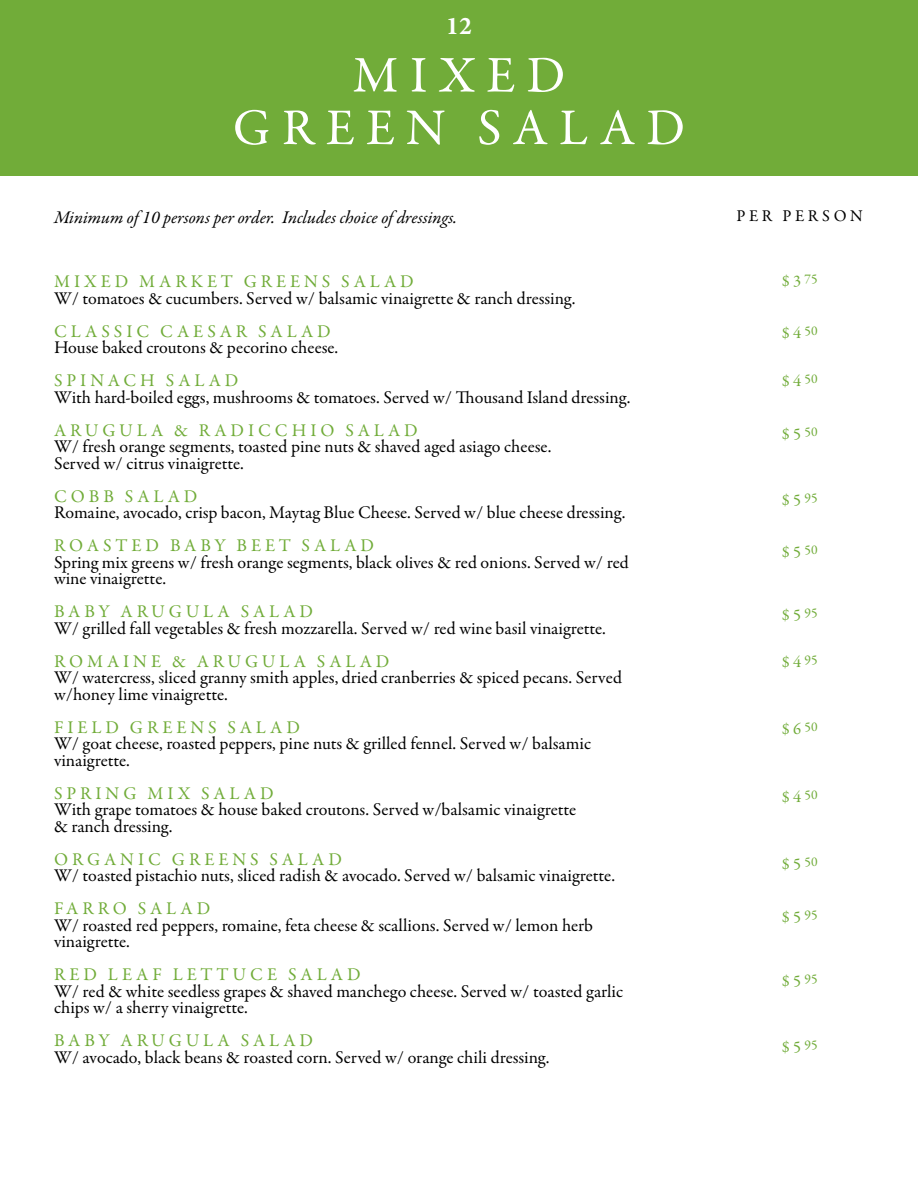
<style>
.page{position:relative;width:918px;height:1188px;background:#fff}
.page>*{position:absolute;margin:0;border:0;box-sizing:border-box;transform-origin:0 0}
.t1{font:51.6px/52.5px "Garamond Premr Pro";letter-spacing:.22em;color:#fff;text-align:center}
.t2{font:700 25.5px "Minion Pro";color:#fff}
.t3{font:18px/16.5px "Garamond Premr Pro";color:#000}
.t4{font:18px "Garamond Premr Pro";letter-spacing:.22em;color:#71ac39}
.t5{font:italic 18px "Garamond Premr Pro";color:#000}
.t6{font:16.5px "Garamond Premr Pro";color:#71ac39}
.t7{font:16.5px "Garamond Premr Pro";letter-spacing:.22em;color:#000}
</style>
<div class="page">
<div style="left:0;top:0;width:918px;height:176px;background:#71ac39"></div>
<h2 class="t2" style="left:446px;top:8px;width:27px">12</h2>
<h1 class="t1" style="left:233px;top:50px;width:454px">MIXED<br>GREEN SALAD</h1>
<p class="t5" style="left:54px;top:206px;width:405px">Minimum of 10 persons per order. Includes choice of dressings.</p>
<p class="t4" style="left:54px;top:271px;width:361px">MIXED MARKET GREENS SALAD</p>
<p class="t3" style="left:54px;top:290px;width:523px">W/ tomatoes &amp; cucumbers. Served w/ balsamic vinaigrette &amp; ranch dressing.</p>
<p class="t4" style="left:54px;top:320px;width:278px">CLASSIC CAESAR SALAD</p>
<p class="t3" style="left:54px;top:340px;width:286px">House baked croutons &amp; pecorino cheese.</p>
<p class="t4" style="left:54px;top:370px;width:186px">SPINACH SALAD</p>
<p class="t3" style="left:54px;top:389px;width:578px">With hard-boiled eggs, mushrooms &amp; tomatoes. Served w/ Thousand Island dressing.</p>
<p class="t4" style="left:54px;top:419px;width:365px">ARUGULA &amp; RADICCHIO SALAD</p>
<p class="t3" style="left:54px;top:439px;width:499px">W/ fresh orange segments, toasted pine nuts &amp; shaved aged asiago cheese.<br>Served w/ citrus vinaigrette.</p>
<p class="t4" style="left:54px;top:485px;width:145px">COBB SALAD</p>
<p class="t3" style="left:54px;top:505px;width:573px">Romaine, avocado, crisp bacon, Maytag Blue Cheese. Served w/ blue cheese dressing.</p>
<p class="t4" style="left:54px;top:535px;width:322px">ROASTED BABY BEET SALAD</p>
<p class="t3" style="left:54px;top:554px;width:576px">Spring mix greens w/ fresh orange segments, black olives &amp; red onions. Served w/ red wine vinaigrette.</p>
<p class="t4" style="left:54px;top:601px;width:261px">BABY ARUGULA SALAD</p>
<p class="t3" style="left:54px;top:620px;width:554px">W/ grilled fall vegetables &amp; fresh mozzarella. Served w/ red wine basil vinaigrette.</p>
<p class="t4" style="left:54px;top:650px;width:337px">ROMAINE &amp; ARUGULA SALAD</p>
<p class="t3" style="left:54px;top:670px;width:569px">W/ watercress, sliced granny smith apples, dried cranberries &amp; spiced pecans. Served w/honey lime vinaigrette.</p>
<p class="t4" style="left:54px;top:716px;width:247px">FIELD GREENS SALAD</p>
<p class="t3" style="left:54px;top:736px;width:539px">W/ goat cheese, roasted peppers, pine nuts &amp; grilled fennel. Served w/ balsamic vinaigrette.</p>
<p class="t4" style="left:54px;top:782px;width:221px">SPRING MIX SALAD</p>
<p class="t3" style="left:54px;top:802px;width:524px">With grape tomatoes &amp; house baked croutons. Served w/balsamic vinaigrette &amp; ranch dressing.</p>
<p class="t4" style="left:54px;top:848px;width:289px">ORGANIC GREENS SALAD</p>
<p class="t3" style="left:54px;top:868px;width:563px">W/ toasted pistachio nuts, sliced radish &amp; avocado. Served w/ balsamic vinaigrette.</p>
<p class="t4" style="left:54px;top:898px;width:158px">FARRO SALAD</p>
<p class="t3" style="left:54px;top:917px;width:541px">W/ roasted red peppers, romaine, feta cheese &amp; scallions. Served w/ lemon herb vinaigrette.</p>
<p class="t4" style="left:54px;top:964px;width:308px">RED LEAF LETTUCE SALAD</p>
<p class="t3" style="left:54px;top:983px;width:571px">W/ red &amp; white seedless grapes &amp; shaved manchego cheese. Served w/ toasted garlic chips w/ a sherry vinaigrette.</p>
<p class="t4" style="left:54px;top:1030px;width:261px">BABY ARUGULA SALAD</p>
<p class="t3" style="left:54px;top:1049px;width:497px">W/ avocado, black beans &amp; roasted corn. Served w/ orange chili dressing.</p>
<p class="t7" style="left:737px;top:206px;width:128px">PER PERSON</p>
<p class="t6" style="left:782px;top:271px;width:37px">$3<sup>75</sup></p>
<p class="t6" style="left:782px;top:323px;width:37px">$4<sup>50</sup></p>
<p class="t6" style="left:782px;top:371px;width:37px">$4<sup>50</sup></p>
<p class="t6" style="left:782px;top:424px;width:37px">$5<sup>50</sup></p>
<p class="t6" style="left:782px;top:490px;width:37px">$5<sup>95</sup></p>
<p class="t6" style="left:782px;top:542px;width:37px">$5<sup>50</sup></p>
<p class="t6" style="left:782px;top:605px;width:37px">$5<sup>95</sup></p>
<p class="t6" style="left:782px;top:652px;width:37px">$4<sup>95</sup></p>
<p class="t6" style="left:782px;top:719px;width:37px">$6<sup>50</sup></p>
<p class="t6" style="left:782px;top:787px;width:37px">$4<sup>50</sup></p>
<p class="t6" style="left:782px;top:854px;width:37px">$5<sup>50</sup></p>
<p class="t6" style="left:782px;top:907px;width:37px">$5<sup>95</sup></p>
<p class="t6" style="left:782px;top:971px;width:37px">$5<sup>95</sup></p>
<p class="t6" style="left:782px;top:1037px;width:37px">$5<sup>95</sup></p>
</div>
